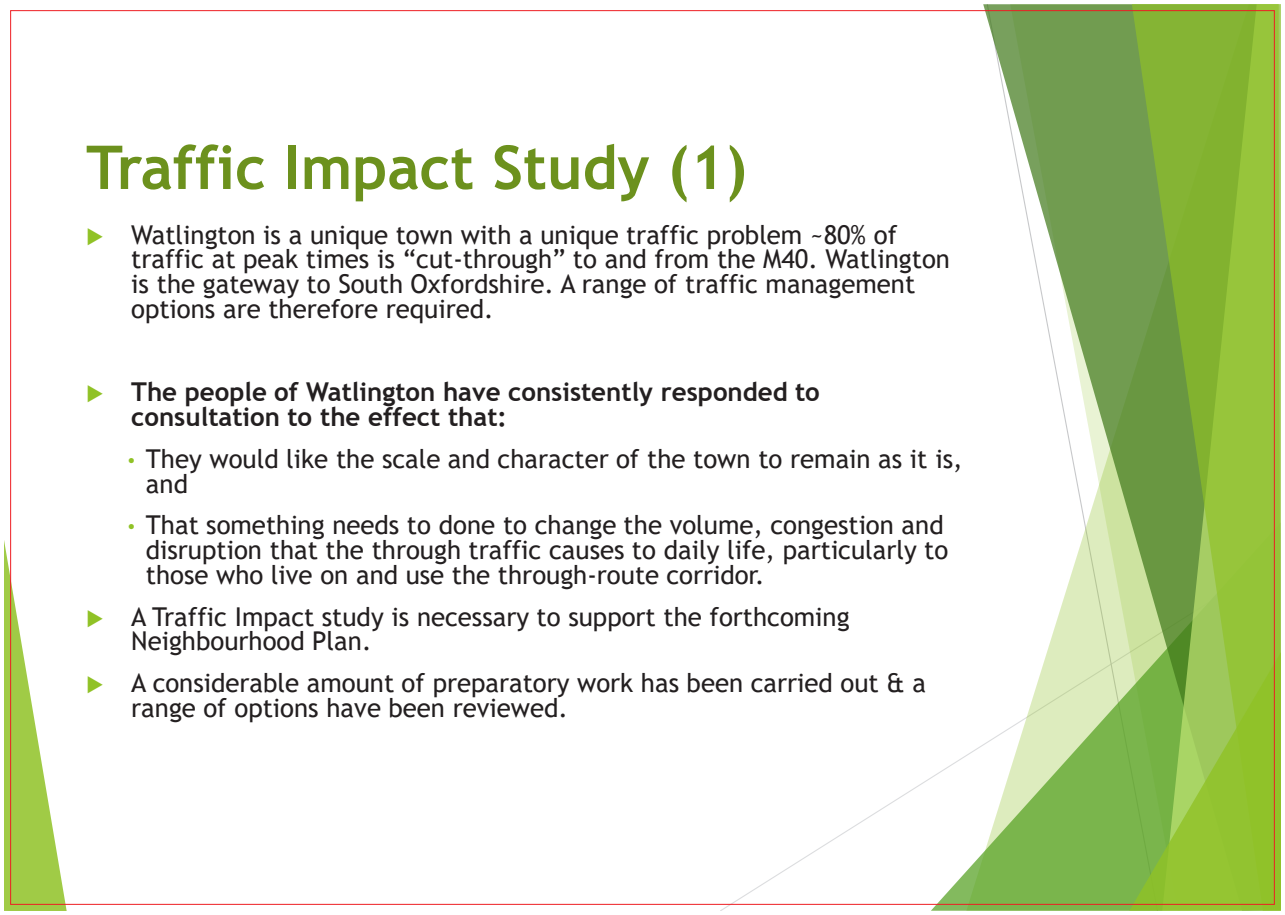
<style>
.page{position:relative;width:1285px;height:915px;background:#fff}
.page>*{position:absolute;margin:0;border:0;box-sizing:border-box;transform-origin:0 0}
.t1{font:700 60.45px "Trebuchet MS";color:#6c911d}
.t2{font:25.95px/24.8px "Trebuchet MS";color:#231f20}
.t3{font:700 25.95px/24.8px "Trebuchet MS";color:#231f20}
.s1{color:#90c226}
.s2{font-family:"Arial";font-size:20.62px;color:#90c226}
</style>
<div class="page">
<svg style="left:4px;top:540px;width:63px;height:370px"></svg>
<svg style="left:930px;top:744px;width:53px;height:166px"></svg>
<svg style="left:983px;top:4px;width:148px;height:906px"></svg>
<svg style="left:1131px;top:4px;width:149px;height:647px;background:#87b23d"></svg>
<svg style="left:1129px;top:651px;width:151px;height:259px;background:#8fbe3f"></svg>
<p class="t1" style="left:86px;top:130px;width:662px">Traffic Impact Study (1)</p>
<p class="t2" style="left:131px;top:222px;width:820px;text-indent:-45px"><span class="s1">◆</span> Watlington is a unique town with a unique traffic problem ~80% of traffic at peak times is “cut-through” to and from the M40. Watlington is the gateway to South Oxfordshire. A range of traffic management options are therefore required.</p>
<p class="t3" style="left:131px;top:379px;width:690px;text-indent:-45px"><span class="s1">◆</span> The people of Watlington have consistently responded to consultation to the effect that:</p>
<p class="t2" style="left:146px;top:446px;width:818px;text-indent:-18px"><span class="s2">•</span> They would like the scale and character of the town to remain as it is, and</p>
<p class="t2" style="left:146px;top:512px;width:803px;text-indent:-18px"><span class="s2">•</span> That something needs to done to change the volume, congestion and disruption that the through traffic causes to daily life, particularly to those who live on and use the through-route corridor.</p>
<p class="t2" style="left:131px;top:603px;width:720px;text-indent:-45px"><span class="s1">◆</span> A Traffic Impact study is necessary to support the forthcoming<br>Neighbourhood Plan.</p>
<p class="t2" style="left:131px;top:670px;width:796px;text-indent:-45px"><span class="s1">◆</span> A considerable amount of preparatory work has been carried out &amp; a range of options have been reviewed.</p>
</div>
